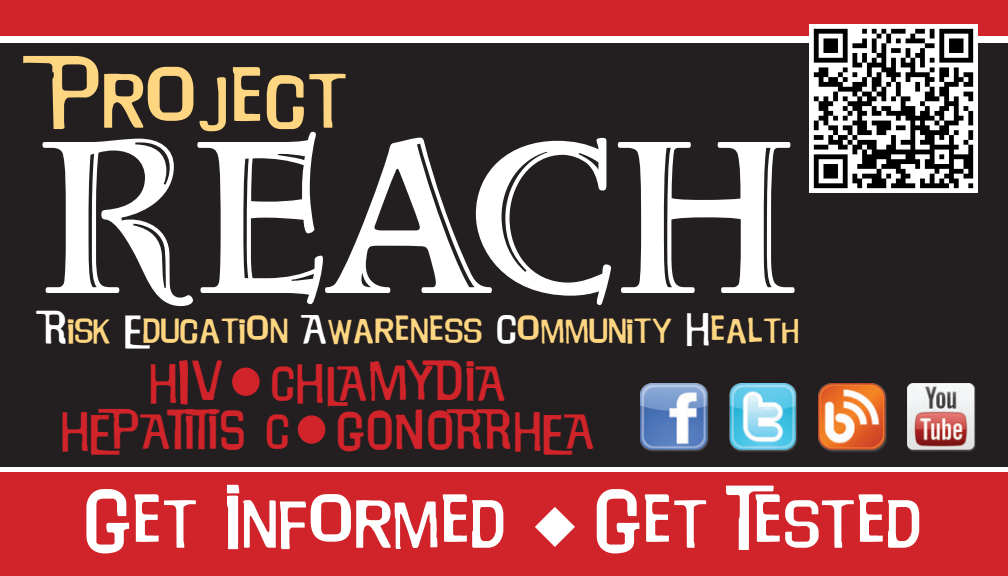
<style>
.page{position:relative;width:1008px;height:576px;background:#fff}
.page>*{position:absolute;margin:0;border:0;box-sizing:border-box;transform-origin:0 0}
.t1{font:242.4px "Aquitaine Initials ICG";letter-spacing:-.01em;color:#fff}
.t2{font:63.6px "Will Robinson";color:#fed580}
.t3{font:56px "Will Robinson";color:#fff}
.t4{font:34.4px/48px "Will Robinson";letter-spacing:.06em;color:#d1232a;text-align:center}
.t5{font:28.8px "Will Robinson";color:#fed580}
.s1{color:#fff}
.s2{font-family:"Helvetica";font-weight:900;font-size:84px}
</style>
<div class="page">
<div style="left:0;top:43px;width:1008px;height:424px;background:#231f20"></div>
<svg style="left:179px;top:360px;width:9px;height:45px"></svg>
<div style="left:0;top:0;width:1008px;height:36px;background:#d1232a"></div>
<div style="left:0;top:472px;width:1008px;height:104px;background:#d1232a"></div>
<img style="left:819px;top:383px;width:68px;height:69px">
<img style="left:641px;top:383px;width:68px;height:69px">
<img style="left:730px;top:383px;width:67px;height:69px">
<img style="left:908px;top:383px;width:68px;height:69px">
<img style="left:809px;top:24px;width:168px;height:168px">
<p class="t2" style="left:51px;top:48px;width:298px">Project</p>
<p class="t1" style="left:40px;top:69px;width:758px">REACH</p>
<p class="t5" style="left:44px;top:307px;width:757px"><span class="s1">R</span>isk <span class="s1">E</span>ducation <span class="s1">A</span>wareness <span class="s1">C</span>ommunity <span class="s1">H</span>ealth</p>
<p class="t4" style="left:62px;top:358px;width:535px">HIV<span class="s2">•</span>CHLAMYDIA<br>HEPATITIS C<span class="s2">•</span>GONORRHEA</p>
<p class="t3" style="left:84px;top:478px;width:838px">Get Informed ◆ Get Tested</p>
</div>
